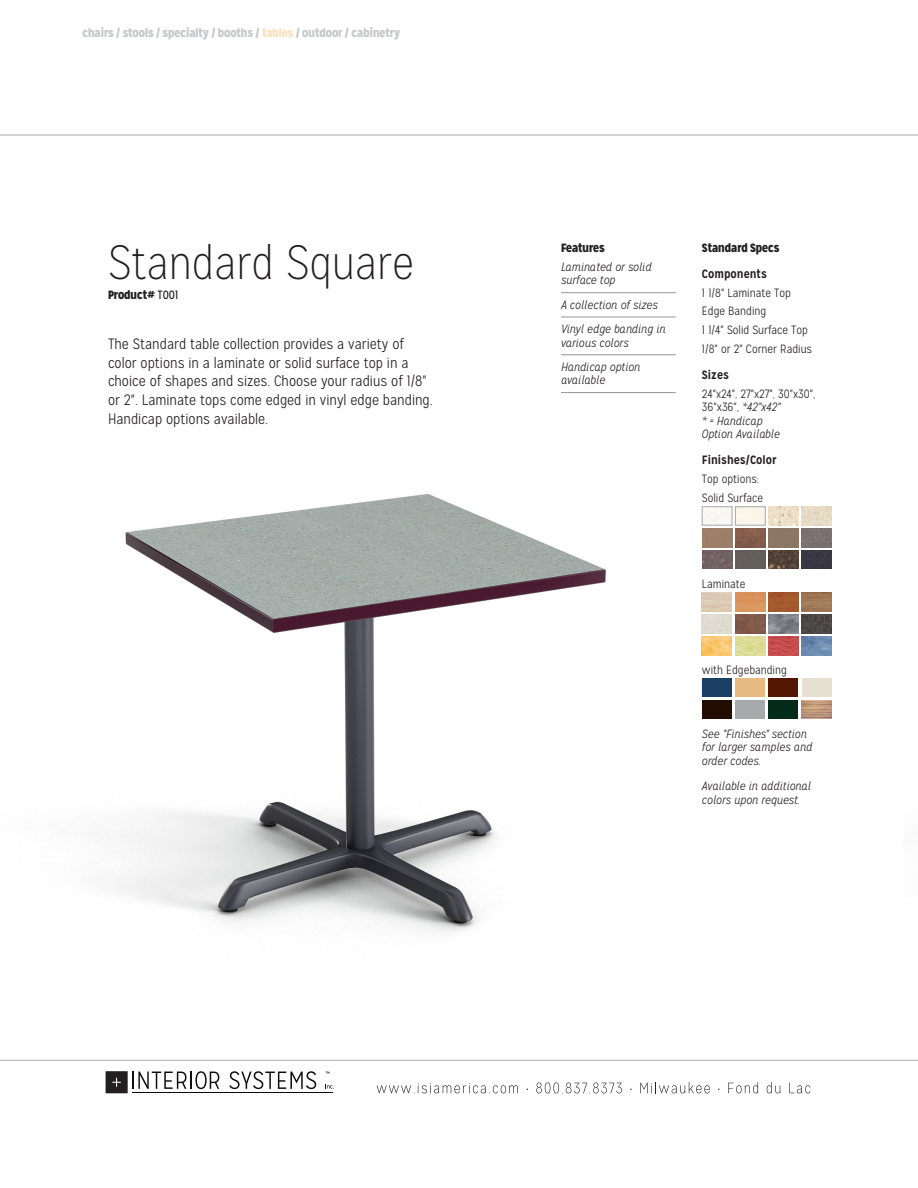
<style>
.page{position:relative;width:918px;height:1188px;background:#fff}
.page>*{position:absolute;margin:0;border:0;box-sizing:border-box;transform-origin:0 0}
._1_Title{font:100 48px "Mission Gothic";color:#231f20}
._2_body{font:300 15px/18.8px "Mission Gothic";color:#231f20}
._3_specs{font:italic 300 12px/13.5px "Mission Gothic";color:#231f20}
._3_specs-2{font:300 12px "Mission Gothic";color:#231f20}
._4_features{font:italic 300 12px/13.5px "Mission Gothic";color:#231f20}
.t1{font:900 12px "Mission Gothic";color:#c7c8ca}
._6_customizable_opti{font:italic 300 12px/13.5px "Mission Gothic";color:#231f20}
._5_sub_specs{font:700 12px "Mission Gothic";color:#231f20}
._3_specs-3{font:900 12px "Mission Gothic";color:#231f20}
._1_Title-2{font:900 12px "Mission Gothic";color:#231f20}
.s1{color:#fae1be}
.s2{font-weight:400}
.s3{font-style:normal}
</style>
<div class="page">
<hr style="left:0;top:135px;width:918px;height:1px;background:#a8a9ad">
<hr style="left:0;top:1060px;width:918px;height:1px;background:#a8a9ad">
<svg style="left:377px;top:1083px;width:141px;height:11px"></svg>
<svg style="left:536px;top:1083px;width:86px;height:11px"></svg>
<svg style="left:640px;top:1082px;width:70px;height:11px"></svg>
<svg style="left:728px;top:1082px;width:30px;height:11px"></svg>
<svg style="left:767px;top:1082px;width:14px;height:11px"></svg>
<svg style="left:789px;top:1083px;width:21px;height:10px"></svg>
<svg style="left:327px;top:1085px;width:7px;height:4px"></svg>
<svg style="left:229px;top:1071px;width:87px;height:18px"></svg>
<hr style="left:132px;top:1092px;width:201px;height:1px;background:#0c0d0c">
<svg style="left:106px;top:1071px;width:113px;height:22px"></svg>
<img style="left:102px;top:293px;width:544px;height:639px">
<hr style="left:561px;top:292px;width:115px;height:1px;background:#939598">
<hr style="left:561px;top:317px;width:115px;height:1px;background:#939598">
<hr style="left:561px;top:355px;width:115px;height:1px;background:#939598">
<hr style="left:561px;top:392px;width:115px;height:1px;background:#939598">
<div style="left:702px;top:507px;width:30px;height:18px;border:1px solid #a8a9ad"></div>
<img style="left:702px;top:529px;width:30px;height:18px">
<img style="left:702px;top:551px;width:30px;height:18px">
<img style="left:769px;top:507px;width:30px;height:18px">
<img style="left:769px;top:529px;width:30px;height:18px">
<img style="left:769px;top:551px;width:30px;height:18px">
<div style="left:735px;top:507px;width:30px;height:18px;border:1px solid #a8a9ad"></div>
<img style="left:735px;top:529px;width:30px;height:18px">
<img style="left:735px;top:551px;width:30px;height:18px">
<img style="left:802px;top:507px;width:30px;height:18px">
<img style="left:802px;top:529px;width:30px;height:18px">
<img style="left:802px;top:551px;width:30px;height:18px">
<img style="left:702px;top:615px;width:30px;height:18px">
<img style="left:702px;top:637px;width:30px;height:18px">
<img style="left:769px;top:593px;width:29px;height:18px">
<img style="left:769px;top:615px;width:29px;height:18px">
<img style="left:769px;top:637px;width:29px;height:18px">
<img style="left:735px;top:593px;width:30px;height:18px">
<img style="left:735px;top:615px;width:30px;height:18px">
<img style="left:735px;top:637px;width:30px;height:18px">
<img style="left:802px;top:593px;width:30px;height:18px">
<img style="left:802px;top:615px;width:30px;height:18px">
<img style="left:802px;top:637px;width:30px;height:18px">
<div style="left:702px;top:700px;width:30px;height:19px;background:#230d02"></div>
<div style="left:769px;top:678px;width:29px;height:19px;background:#531600"></div>
<div style="left:769px;top:700px;width:29px;height:19px;background:#032b17"></div>
<div style="left:735px;top:678px;width:30px;height:19px;background:#e5ba83"></div>
<div style="left:735px;top:700px;width:30px;height:19px;background:#a8a9ad"></div>
<div style="left:802px;top:678px;width:30px;height:19px;background:#e6e0d1"></div>
<img style="left:802px;top:700px;width:30px;height:19px">
<div style="left:702px;top:678px;width:30px;height:19px;background:#1b4064"></div>
<p class="t1" style="left:82px;top:25px;width:319px">chairs / stools / specialty / booths / <span class="s1">tables</span> / outdoor / cabinetry</p>
<p class="_1_Title" style="left:108px;top:235px;width:308px">Standard Square</p>
<p class="_1_Title-2" style="left:108px;top:287px;width:72px">Product# <span class="s2">T001</span></p>
<p class="_2_body" style="left:108px;top:335px;width:326px">The Standard table collection provides a variety of color options in a laminate or solid surface top in a choice of shapes and sizes. Choose your radius of 1/8" or 2". Laminate tops come edged in vinyl edge banding.<br>Handicap options available.</p>
<p class="_3_specs-3" style="left:561px;top:240px;width:45px">Features</p>
<p class="_4_features" style="left:561px;top:260px;width:92px">Laminated or solid surface top</p>
<p class="_4_features" style="left:561px;top:298px;width:98px">A collection of sizes</p>
<p class="_4_features" style="left:561px;top:322px;width:106px">Vinyl edge banding in various colors</p>
<p class="_4_features" style="left:561px;top:360px;width:81px">Handicap option available</p>
<p class="_3_specs-3" style="left:702px;top:240px;width:79px">Standard Specs</p>
<p class="_5_sub_specs" style="left:702px;top:266px;width:67px">Components</p>
<p class="_3_specs-2" style="left:702px;top:285px;width:90px">1 1/8" Laminate Top</p>
<p class="_3_specs-2" style="left:702px;top:304px;width:66px">Edge Banding</p>
<p class="_3_specs-2" style="left:702px;top:323px;width:107px">1 1/4" Solid Surface Top</p>
<p class="_3_specs-2" style="left:702px;top:342px;width:112px">1/8" or 2" Corner Radius</p>
<p class="_5_sub_specs" style="left:702px;top:367px;width:29px">Sizes</p>
<p class="_3_specs" style="left:702px;top:387px;width:115px"><span class="s3">24"x24", 27"x27", 30"x30",<br>36"x36",</span> *42"x42"<br>* = Handicap<br>Option Available</p>
<p class="_5_sub_specs" style="left:702px;top:452px;width:76px">Finishes/Color</p>
<p class="_3_specs-2" style="left:702px;top:472px;width:59px">Top options:</p>
<p class="_3_specs-2" style="left:702px;top:491px;width:63px">Solid Surface</p>
<p class="_3_specs-2" style="left:702px;top:577px;width:45px">Laminate</p>
<p class="_3_specs-2" style="left:702px;top:663px;width:86px">with Edgebanding</p>
<p class="_3_specs" style="left:702px;top:727px;width:112px">See "Finishes" section for larger samples and order codes.</p>
<p class="_6_customizable_opti" style="left:702px;top:780px;width:111px">Available in additional colors upon request.</p>
</div>
